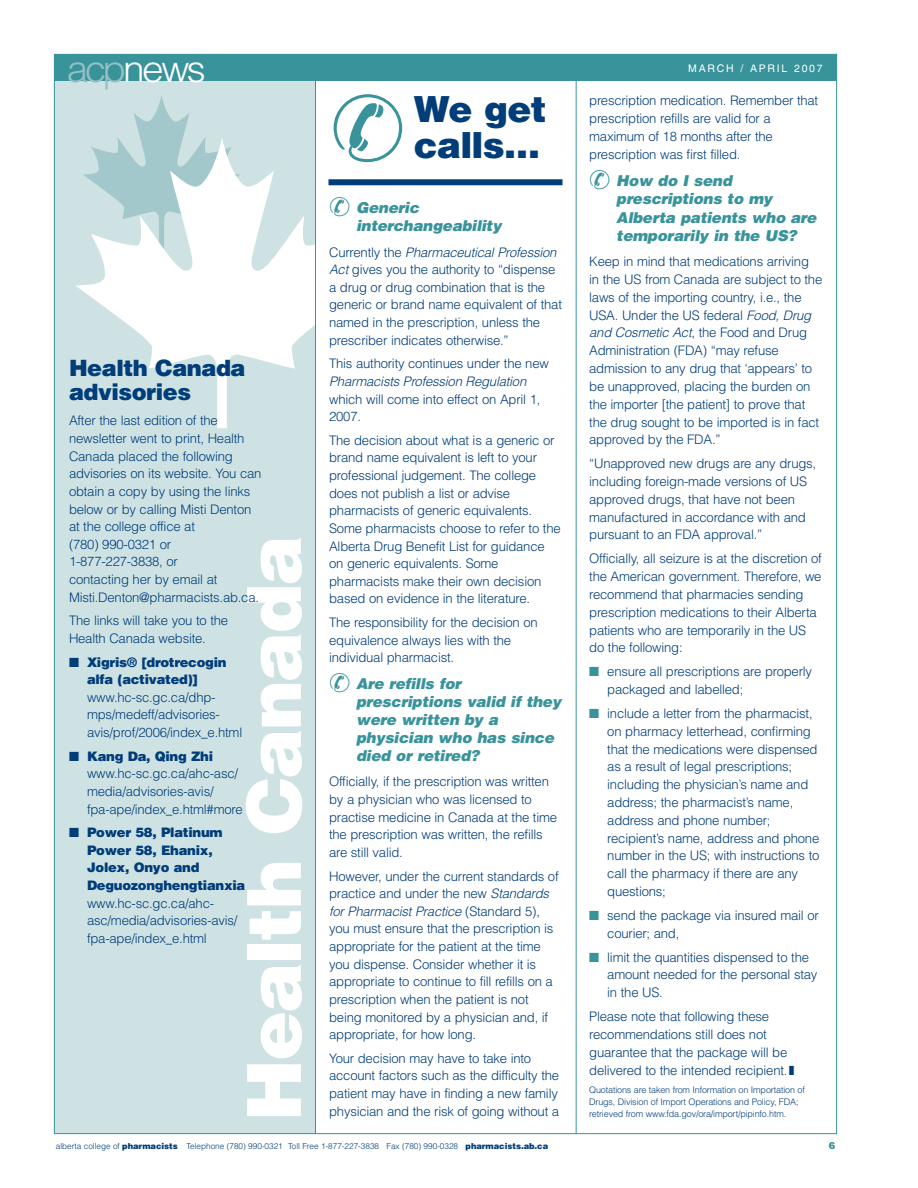
<style>
.page{position:relative;width:918px;height:1188px;background:#fff}
.page>*{position:absolute;margin:0;border:0;box-sizing:border-box;transform-origin:0 0}
.t1{font:900 74.7px "Helvetica";letter-spacing:-.02em;color:#fff}
.t2{font:300 37.05px "Helvetica";letter-spacing:-.075em;color:#fff;scale:1.05 1}
.t3{font:900 36px/36px "Helvetica";letter-spacing:-.02em;color:#003d79}
.t4{font:900 22.5px/24px "Helvetica";letter-spacing:-.02em;color:#003d79}
.t5{font:italic 900 15px/18px "Helvetica";color:#38939b}
.t6{font:300 13.2px/17.7px "Helvetica";letter-spacing:-.015em;color:#003d79}
.t7{font:900 13.2px/17.7px "Helvetica";letter-spacing:-.02em;color:#003d79}
.t8{font:italic 300 13.2px "Helvetica";color:#003d79}
.t9{font:10.5px "Helvetica";letter-spacing:.165em;color:#fff}
.t10{font:900 9.75px "Helvetica";color:#38939b}
.t11{font:300 9px/12.1px "Helvetica";letter-spacing:-.015em;color:#003d79}
.t12{font:300 8.25px "Helvetica";letter-spacing:-.005em;color:#003d79}
.t13{font:900 8.25px "Helvetica";letter-spacing:-.005em;color:#003d79}
.s1{color:#95c1c6}
.s2{font-weight:900}
.s3{font-style:italic}
.s4{color:#38939b}
</style>
<div class="page">
<div style="left:54px;top:81px;width:262px;height:1053px;background:#cee2e3"></div>
<svg style="left:117px;top:96px;width:89px;height:43px"></svg>
<svg style="left:76px;top:139px;width:239px;height:289px"></svg>
<hr style="left:315px;top:78px;width:1px;height:1056px;background:#38939b">
<div style="left:54px;top:54px;width:783px;height:27px;background:#38939b"></div>
<hr style="left:576px;top:80px;width:1px;height:1054px;background:#38939b">
<div style="left:328px;top:179px;width:234px;height:6px;background:#003d79"></div>
<h2 class="t2" style="left:67px;top:55px;width:134px"><span class="s1">acp</span>news</h2>
<p class="t9" style="left:688px;top:65px;width:136px">MARCH / APRIL 2007</p>
<h3 class="t4" style="left:69px;top:358px;width:178px">Health Canada advisories</h3>
<p class="t6" style="left:69px;top:413px;width:194px">After the last edition of the newsletter went to print, Health<br>Canada placed the following advisories on its website. You can obtain a copy by using the links below or by calling Misti Denton at the college office at<br>(780) 990-0321 or<br>1-877-227-3838, or<br>contacting her by email at<br>Misti.Denton@pharmacists.ab.ca.</p>
<p class="t6" style="left:69px;top:613px;width:161px">The links will take you to the<br>Health Canada website.</p>
<p class="t7" style="left:87px;top:654px;width:141px;text-indent:-18px">■ Xigris® [drotrecogin alfa (activated)]</p>
<p class="t6" style="left:87px;top:690px;width:157px">www.hc-sc.gc.ca/dhp&shy;mps/medeff/advisories&shy;avis/prof/2006/index_e.html</p>
<p class="t6" style="left:87px;top:748px;width:157px;text-indent:-18px">■ <span class="s2">Kang Da, Qing Zhi </span>www.hc-sc.gc.ca/ahc-asc/ media/advisories-avis/ fpa-ape/index_e.html#more</p>
<p class="t7" style="left:87px;top:825px;width:160px;text-indent:-18px">■ Power 58, Platinum<br>Power 58, Ehanix,<br>Jolex, Onyo and<br>Deguozonghengtianxia</p>
<p class="t6" style="left:87px;top:895px;width:152px">www.hc-sc.gc.ca/ahc&shy;asc/media/advisories-avis/ fpa-ape/index_e.html</p>
<h1 class="t1" style="left:247px;top:1121px;width:588px;rotate:-90deg">Health Canada</h1>
<h3 class="t3" style="left:414px;top:94px;width:134px">We get calls…</h3>
<p class="t5" style="left:356px;top:200px;width:147px;text-indent:-27px">✆ Generic interchangeability</p>
<p class="t6" style="left:329px;top:244px;width:234px">C u r r e n t l y t h e <span class="s3">Pharmaceutical Profession Act</span>gives you the authority to “dispense a drug or drug combination that is the generic or brand name equivalent of that named in the prescription, unless the prescriber indicates otherwise.”</p>
<p class="t6" style="left:329px;top:356px;width:221px">This authority continues under the new</p>
<p class="t8" style="left:329px;top:376px;width:201px">Pharmacists Profession Regulation</p>
<p class="t6" style="left:329px;top:391px;width:213px">which will come into effect on April 1,<br>2007.</p>
<p class="t6" style="left:329px;top:433px;width:233px">The decision about what is a generic or brand name equivalent is left to your professional judgement. The college does not publish a list or advise pharmacists of generic equivalents.<br>Some pharmacists choose to refer to the Alberta Drug Benefit List for guidance on generic equivalents. Some pharmacists make their own decision based on evidence in the literature.</p>
<p class="t6" style="left:329px;top:615px;width:210px">The responsibility for the decision on equivalence always lies with the individual pharmacist.</p>
<p class="t5" style="left:356px;top:676px;width:207px;text-indent:-27px">✆ Are refills for prescriptions valid if they were written by a physician who has since died or retired?</p>
<p class="t6" style="left:329px;top:774px;width:229px">Officially, if the prescription was written by a physician who was licensed to practise medicine in Canada at the time the prescription was written, the refills are still valid.</p>
<p class="t6" style="left:329px;top:868px;width:231px">However, under the current standards of practice and under the new <span class="s3">Standards for Pharmacist Practice</span> ( S t a n d a r d 5 ) , you must ensure that the prescription is appropriate for the patient at the time you dispense. Consider whether it is appropriate to continue to fill refills on a prescription when the patient is not being monitored by a physician and, if appropriate, for how long.</p>
<p class="t6" style="left:329px;top:1051px;width:232px">Your decision may have to take into account factors such as the difficulty the patient may have in finding a new family physician and the risk of going without a</p>
<p class="t6" style="left:589px;top:93px;width:231px">prescription medication. Remember that prescription refills are valid for a maximum of 18 months after the prescription was first filled.</p>
<p class="t5" style="left:616px;top:173px;width:204px;text-indent:-27px">✆ How do I send prescriptions to my<br>Alberta patients who are temporarily in the US?</p>
<p class="t6" style="left:589px;top:254px;width:235px">Keep in mind that medications arriving<br>in the US from Canada are subject to the laws of the importing country, i.e., the USA. Under the US federal <span class="s3">Food,Drug and Cosmetic Act</span>, t h e F o o d a n d D r u g Administration (FDA) “may refuse admission to any drug that ‘appears’ to be unapproved, placing the burden on the importer [the patient] to prove that the drug sought to be imported is in fact approved by the FDA.”</p>
<p class="t6" style="left:589px;top:456px;width:229px">“Unapproved new drugs are any drugs, including foreign-made versions of US approved drugs, that have not been manufactured in accordance with and pursuant to an FDA approval.”</p>
<p class="t6" style="left:589px;top:551px;width:234px">Officially, all seizure is at the discretion of the American government. Therefore, we recommend that pharmacies sending prescription medications to their Alberta patients who are temporarily in the US do the following:</p>
<p class="t6" style="left:607px;top:664px;width:206px;text-indent:-18px"><span class="s4">■</span> ensure all prescriptions are properly packaged and labelled;</p>
<p class="t6" style="left:607px;top:706px;width:214px;text-indent:-18px"><span class="s4">■</span> include a letter from the pharmacist, on pharmacy letterhead, confirming that the medications were dispensed as a result of legal prescriptions; including the physician’s name and address; the pharmacist’s name, address and phone number; recipient’s name, address and phone number in the US; with instructions to call the pharmacy if there are any questions;</p>
<p class="t6" style="left:607px;top:908px;width:213px;text-indent:-18px"><span class="s4">■</span> send the package via insured mail or courier; and,</p>
<p class="t6" style="left:607px;top:949px;width:212px;text-indent:-18px"><span class="s4">■</span> limit the quantities dispensed to the amount needed for the personal stay in the US.</p>
<p class="t6" style="left:589px;top:1009px;width:206px">Please note that following these recommendations still does not guarantee that the package will be delivered to the intended recipient. ■</p>
<p class="t11" style="left:589px;top:1084px;width:217px">Quotations are taken from Information on Importation of<br>Drugs, Division of Import Operations and Policy, FDA; retrieved from www.fda.gov/ora/import/pipinfo.htm.</p>
<p class="t12" style="left:56px;top:1143px;width:404px">alberta college of <span class="s2">pharmacists</span> Telephone (780) 990-0321 Toll Free 1-877-227-3838 Fax (780) 990-0328</p>
<p class="t13" style="left:466px;top:1143px;width:84px">pharmacists.ab.ca</p>
<p class="t10" style="left:829px;top:1142px;width:8px">6</p>
</div>
